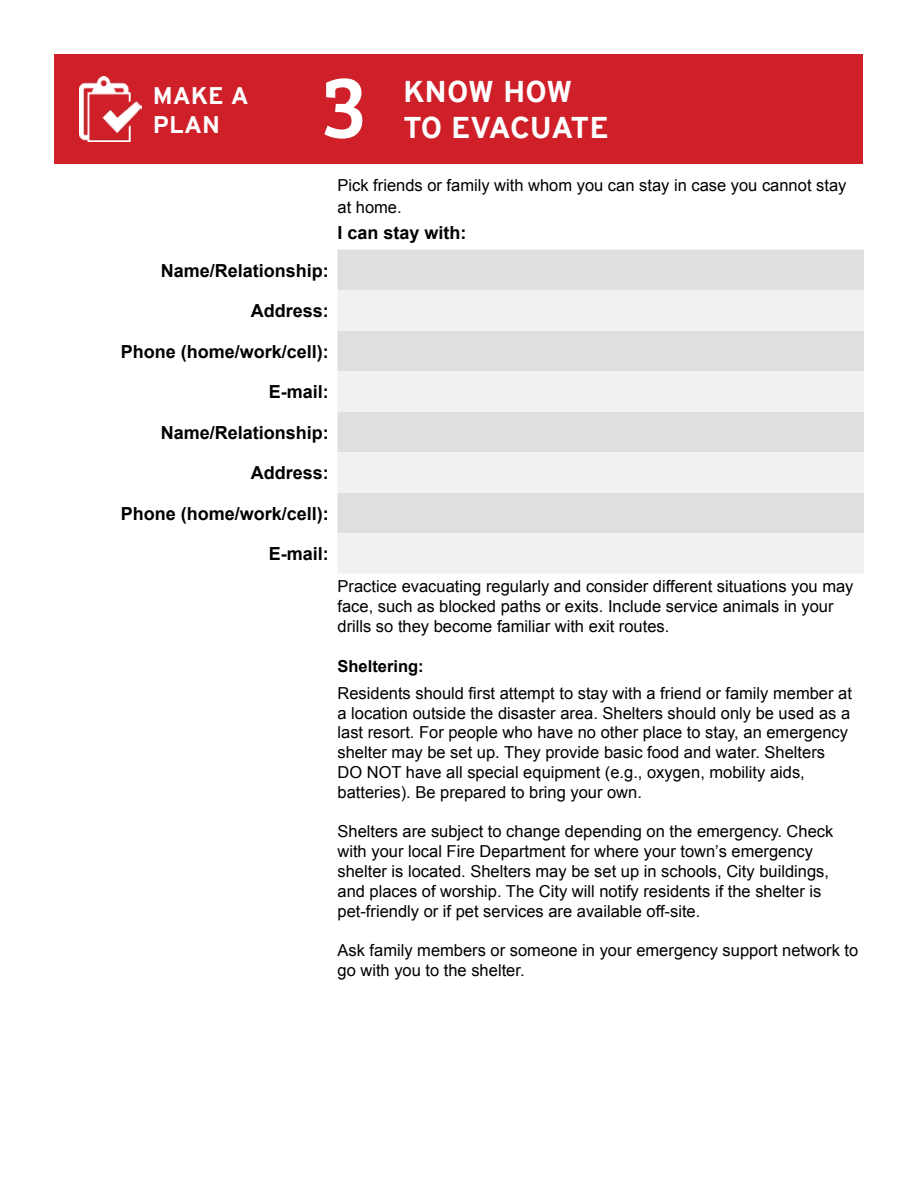
<style>
.page{position:relative;width:918px;height:1188px;background:#fff}
.page>*{position:absolute;margin:0;border:0;box-sizing:border-box;transform-origin:0 0}
.t1{font:90px "Bree Serif";color:#fff}
.t2{font:700 30px "Interstate";letter-spacing:-.02em;color:#fff}
.t3{font:700 24px/28.8px "Interstate";color:#fff}
.t4{font:700 18px "Arial";color:#000}
.t5{font:16.5px/19.8px "Arial";color:#000}
.t6{font:700 16.5px "Arial";color:#000}
</style>
<div class="page">
<div style="left:54px;top:54px;width:808px;height:109px;background:#cf2029"></div>
<img style="left:79px;top:77px;width:63px;height:65px">
<div style="left:338px;top:250px;width:526px;height:40px;background:#dedfe0"></div>
<svg style="left:338px;top:290px;width:526px;height:283px;fill:#f1f1f2"></svg>
<h1 class="t1" style="left:321px;top:41px;width:48px">3</h1>
<h3 class="t3" style="left:153px;top:81px;width:97px">MAKE A<br>PLAN</h3>
<h2 class="t2" style="left:403px;top:75px;width:171px">KNOW HOW</h2>
<h2 class="t2" style="left:403px;top:111px;width:208px">TO EVACUATE</h2>
<p class="t4" style="left:161px;top:258px;width:170px">Name/Relationship:</p>
<p class="t4" style="left:251px;top:299px;width:80px">Address:</p>
<p class="t4" style="left:121px;top:339px;width:210px">Phone (home/work/cell):</p>
<p class="t4" style="left:269px;top:380px;width:62px">E-mail:</p>
<p class="t4" style="left:161px;top:420px;width:170px">Name/Relationship:</p>
<p class="t4" style="left:251px;top:461px;width:80px">Address:</p>
<p class="t4" style="left:121px;top:501px;width:210px">Phone (home/work/cell):</p>
<p class="t4" style="left:269px;top:542px;width:62px">E-mail:</p>
<p class="t5" style="left:338px;top:175px;width:510px;line-height:21.6px">Pick friends or family with whom you can stay in case you cannot stay at home.</p>
<p class="t4" style="left:338px;top:221px;width:131px">I can stay with:</p>
<p class="t5" style="left:338px;top:577px;width:518px">Practice evacuating regularly and consider different situations you may face, such as blocked paths or exits. Include service animals in your drills so they become familiar with exit routes.</p>
<p class="t6" style="left:338px;top:655px;width:88px">Sheltering:</p>
<p class="t5" style="left:338px;top:683px;width:516px">Residents should first attempt to stay with a friend or family member at a location outside the disaster area. Shelters should only be used as a last resort. For people who have no other place to stay, an emergency shelter may be set up. They provide basic food and water. Shelters DO NOT have all special equipment (e.g., oxygen, mobility aids, batteries). Be prepared to bring your own.</p>
<p class="t5" style="left:338px;top:822px;width:497px">Shelters are subject to change depending on the emergency. Check with your local Fire Department for where your town’s emergency shelter is located. Shelters may be set up in schools, City buildings, and places of worship. The City will notify residents if the shelter is pet-friendly or if pet services are available off-site.</p>
<p class="t5" style="left:338px;top:941px;width:522px">Ask family members or someone in your emergency support network to go with you to the shelter.</p>
</div>
